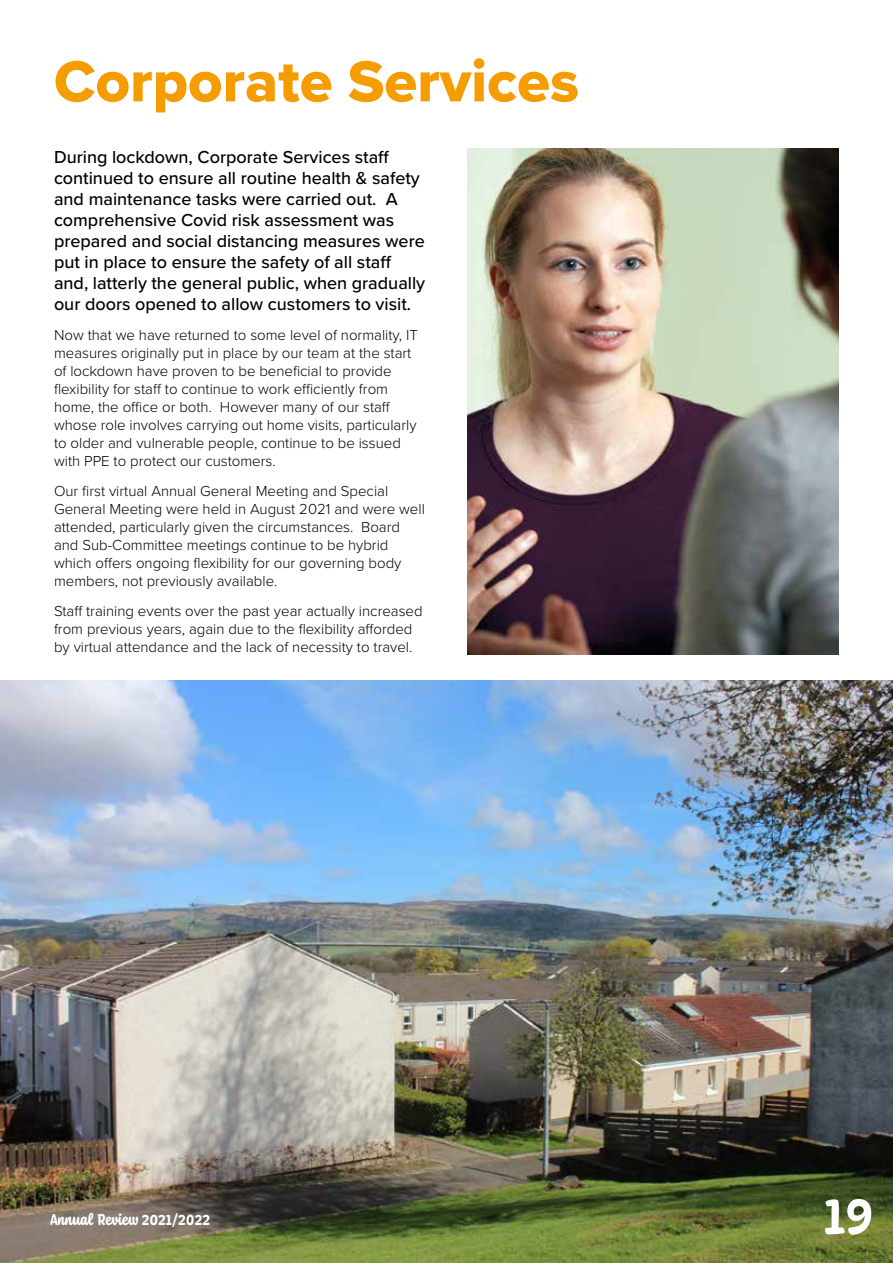
<style>
.page{position:relative;width:893px;height:1263px;background:#fff}
.page>*{position:absolute;margin:0;border:0;box-sizing:border-box;transform-origin:0 0}
.t1{font:60px "Proxima Nova Extrabld";color:#f59c00}
.t2{font:700 56.4px "Coniferous";color:#fff}
.t3{font:500 18px/21px "Proxima Nova";color:#000}
.t4{font:700 16.5px "Coniferous";color:#fff}
.t5{font:300 15px/18px "Proxima Nova";color:#000}
</style>
<div class="page">
<img style="left:0;top:680px;width:893px;height:583px">
<img style="left:468px;top:149px;width:371px;height:505px">
<h1 class="t1" style="left:54px;top:37px;width:526px">Corporate Services</h1>
<p class="t3" style="left:54px;top:146px;width:373px">During lockdown, Corporate Services staff continued to ensure all routine health &amp; safety and maintenance tasks were carried out. A comprehensive Covid risk assessment was prepared and social distancing measures were put in place to ensure the safety of all staff and, latterly the general public, when gradually our doors opened to allow customers to visit.</p>
<p class="t5" style="left:54px;top:325px;width:365px">Now that we have returned to some level of normality, IT measures originally put in place by our team at the start of lockdown have proven to be beneficial to provide flexibility for staff to continue to work efficiently from home, the office or both. However many of our staff whose role involves carrying out home visits, particularly to older and vulnerable people, continue to be issued with PPE to protect our customers.</p>
<p class="t5" style="left:54px;top:481px;width:372px">Our first virtual Annual General Meeting and Special General Meeting were held in August 2021 and were well attended, particularly given the circumstances. Board and Sub-Committee meetings continue to be hybrid which offers ongoing flexibility for our governing body members, not previously available.</p>
<p class="t5" style="left:54px;top:601px;width:370px">Staff training events over the past year actually increased from previous years, again due to the flexibility afforded by virtual attendance and the lack of necessity to travel.</p>
<p class="t4" style="left:50px;top:1207px;width:162px">Annual Review 2021/2022</p>
<h2 class="t2" style="left:824px;top:1176px;width:51px">19</h2>
</div>
